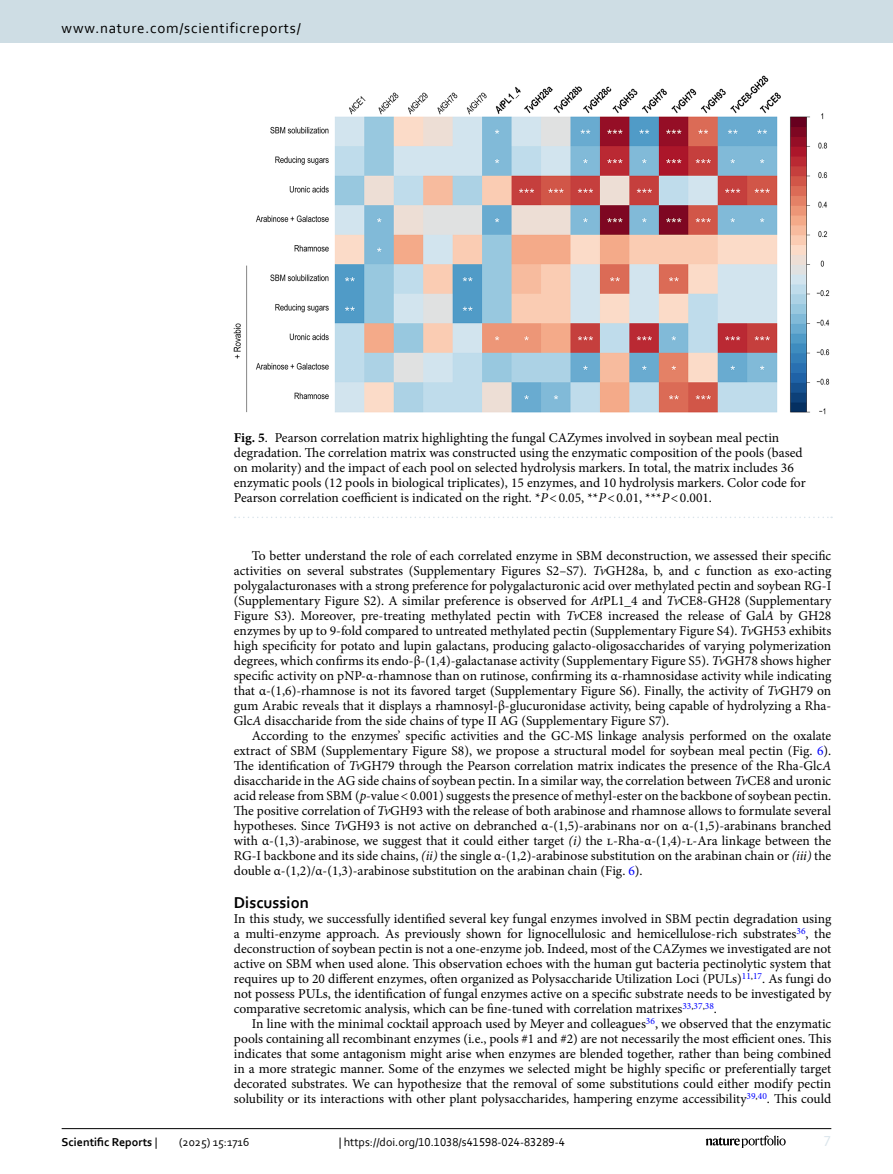
<style>
.page{position:relative;width:893px;height:1174px;background:#fff}
.page>*{position:absolute;margin:0;border:0;box-sizing:border-box;transform-origin:0 0}
.Head_1{font:700 16.5px "Corbel";color:#000}
.t1{font:15px "Corbel";letter-spacing:.05em;color:#000}
.t2{font:15px "Corbel";color:#d9e4eb}
.Body_Text_Indent{font:13.5px/15px "Minion Pro";color:#000;text-align:justify}
.Body_Text{font:13.5px/15px "Minion Pro";color:#000;text-align:justify}
.Figure_Caption{font:13.5px/15px "Minion Pro";color:#000}
.t3{font:12px "Corbel";color:#000}
.t4{font:700 12px "Corbel";color:#000}
.s1{font-weight:700}
.s2{font-style:italic}
.s3{color:#00f}
.s4{font-weight:400}
</style>
<div class="page">
<img style="left:234px;top:76px;width:595px;height:338px">
<svg style="left:235px;top:516px;width:597px;height:2px"></svg>
<hr style="left:62px;top:1128px;width:769px;height:1px;background:#000">
<svg style="left:706px;top:1135px;width:80px;height:12px"></svg>
<div style="left:0;top:0;width:893px;height:43px;background:#cedde4"></div>
<p class="t1" style="left:62px;top:18px;width:241px">www.nature.com/scientificreports/</p>
<p class="Figure_Caption" style="left:234px;top:430px;width:573px"><span class="s1">Fig. 5</span>. Pearson correlation matrix highlighting the fungal CAZymes involved in soybean meal pectin degradation. The correlation matrix was constructed using the enzymatic composition of the pools (based on molarity) and the impact of each pool on selected hydrolysis markers. In total, the matrix includes 36 enzymatic pools (12 pools in biological triplicates), 15 enzymes, and 10 hydrolysis markers. Color code for Pearson correlation coefficient is indicated on the right. *<span class="s2">P</span>&lt;0.05, **<span class="s2">P</span>&lt;0.01, ***<span class="s2">P</span>&lt;0.001.</p>
<p class="Body_Text_Indent" style="left:234px;top:548px;width:599px;text-indent:18px">To better understand the role of each correlated enzyme in SBM deconstruction, we assessed their specific activities on several substrates (Supplementary Figures S2–S7). <span class="s2">Tv</span>GH28a, b, and c function as exo-acting polygalacturonases with a strong preference for polygalacturonic acid over methylated pectin and soybean RG-I (Supplementary Figure S2). A similar preference is observed for <span class="s2">At</span>PL1_4 and <span class="s2">Tv</span>CE8-GH28 (Supplementary Figure S3). Moreover, pre-treating methylated pectin with <span class="s2">Tv</span>CE8 increased the release of Gal<span class="s2">A</span> by GH28 enzymes by up to 9-fold compared to untreated methylated pectin (Supplementary Figure S4). <span class="s2">Tv</span>GH53 exhibits high specificity for potato and lupin galactans, producing galacto-oligosaccharides of varying polymerization degrees, which confirms its endo-β-(1,4)-galactanase activity (Supplementary Figure S5). <span class="s2">Tv</span>GH78 shows higher specific activity on pNP-α-rhamnose than on rutinose, confirming its α-rhamnosidase activity while indicating that α-(1,6)-rhamnose is not its favored target (Supplementary Figure S6). Finally, the activity of <span class="s2">Tv</span>GH79 on gum Arabic reveals that it displays a rhamnosyl-β-glucuronidase activity, being capable of hydrolyzing a Rha-Glc<span class="s2">A</span> disaccharide from the side chains of type II AG (Supplementary Figure S7).</p>
<p class="Body_Text_Indent" style="left:234px;top:728px;width:599px;text-indent:18px">According to the enzymes’ specific activities and the GC-MS linkage analysis performed on the oxalate extract of SBM (Supplementary Figure S8), we propose a structural model for soybean meal pectin (Fig. <span class="s3">6</span>).<br>The identification of <span class="s2">Tv</span>GH79 through the Pearson correlation matrix indicates the presence of the Rha-Glc<span class="s2">A </span>disaccharide in the AG side chains of soybean pectin. In a similar way, the correlation between <span class="s2">Tv</span>CE8 and uronic acid release from SBM (<span class="s2">p-</span>value&lt;0.001) suggests the presence of methyl-ester on the backbone of soybean pectin.<br>The positive correlation of <span class="s2">Tv</span>GH93 with the release of both arabinose and rhamnose allows to formulate several hypotheses. Since <span class="s2">Tv</span>GH93 is not active on debranched α-(1,5)-arabinans nor on α-(1,5)-arabinans branched with α-(1,3)-arabinose, we suggest that it could either target <span class="s2">(i)</span> the l-Rha-α-(1,4)-l-Ara linkage between the RG-I backbone and its side chains, <span class="s2">(ii)</span> the single α-(1,2)-arabinose substitution on the arabinan chain or <span class="s2">(iii)</span> the double α-(1,2)/α-(1,3)-arabinose substitution on the arabinan chain (Fig. <span class="s3">6</span>).</p>
<p class="Head_1" style="left:234px;top:892px;width:77px">Discussion</p>
<p class="Body_Text" style="left:234px;top:911px;width:599px">In this study, we successfully identified several key fungal enzymes involved in SBM pectin degradation using a multi-enzyme approach. As previously shown for lignocellulosic and hemicellulose-rich substrates<sup>36</sup>, the deconstruction of soybean pectin is not a one-enzyme job. Indeed, most of the CAZymes we investigated are not active on SBM when used alone. This observation echoes with the human gut bacteria pectinolytic system that requires up to 20 different enzymes, often organized as Polysaccharide Utilization Loci (PULs)<sup>11</sup><sup>,</sup><sup>17</sup>. As fungi do not possess PULs, the identification of fungal enzymes active on a specific substrate needs to be investigated by comparative secretomic analysis, which can be fine-tuned with correlation matrixes<sup>33</sup><sup>,</sup><sup>37</sup><sup>,</sup><sup>38</sup>.</p>
<p class="Body_Text_Indent" style="left:234px;top:1016px;width:599px;text-indent:18px">In line with the minimal cocktail approach used by Meyer and colleagues<sup>36</sup>, we observed that the enzymatic pools containing all recombinant enzymes (i.e., pools #1 and #2) are not necessarily the most efficient ones. This indicates that some antagonism might arise when enzymes are blended together, rather than being combined in a more strategic manner. Some of the enzymes we selected might be highly specific or preferentially target decorated substrates. We can hypothesize that the removal of some substitutions could either modify pectin solubility or its interactions with other plant polysaccharides, hampering enzyme accessibility<sup>39</sup><sup>,</sup><sup>40</sup>. This could</p>
<p class="t4" style="left:62px;top:1134px;width:97px">Scientific Reports <span class="s4">|</span></p>
<p class="t3" style="left:179px;top:1134px;width:72px">(2025) 15:1716</p>
<p class="t3" style="left:339px;top:1134px;width:228px">| https://doi.org/10.1038/s41598-024-83289-4</p>
<p class="t2" style="left:824px;top:1132px;width:9px">7</p>
</div>
